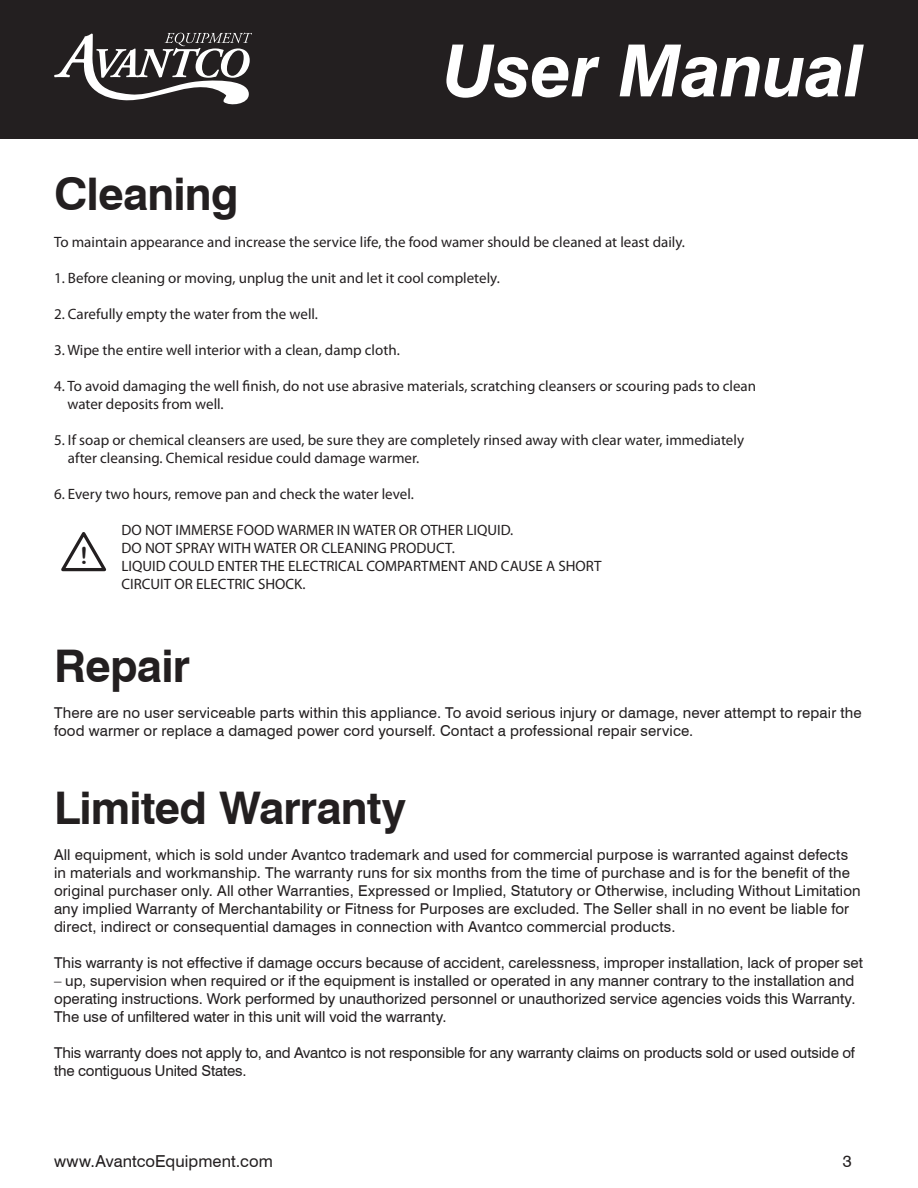
<style>
.page{position:relative;width:918px;height:1188px;background:#fff}
.page>*{position:absolute;margin:0;border:0;box-sizing:border-box;transform-origin:0 0}
.t1{font:italic 700 72px "Swiss 721 BT";letter-spacing:-.01em;color:#fff}
.t2{font:700 45px "Swiss 721 BT";letter-spacing:-.02em;color:#231f20}
.t3{font:23.55px "Arial Rounded MT Bold";color:#231f20}
.t4{font:16.5px "Swiss 721 BT";letter-spacing:.005em;color:#231f20}
.t5{font:15px/18px "Swiss 721 BT";letter-spacing:.005em;color:#231f20}
.t6{font:15px/18px "Myriad Pro";color:#231f20}
</style>
<div class="page">
<div style="left:0;top:0;width:918px;height:138px;background:#231f20"></div>
<svg style="left:54px;top:33px;width:197px;height:72px"></svg>
<svg style="left:61px;top:532px;width:46px;height:40px"></svg>
<h1 class="t1" style="left:442px;top:27px;width:423px">User Manual</h1>
<p class="t2" style="left:54px;top:166px;width:186px">Cleaning</p>
<p class="t6" style="left:54px;top:233px;width:633px">To maintain appearance and increase the service life, the food wamer should be cleaned at least daily.</p>
<p class="t6" style="left:54px;top:269px;width:447px">1. Before cleaning or moving, unplug the unit and let it cool completely.</p>
<p class="t6" style="left:54px;top:305px;width:266px">2. Carefully empty the water from the well.</p>
<p class="t6" style="left:54px;top:341px;width:347px">3. Wipe the entire well interior with a clean, damp cloth.</p>
<p class="t6" style="left:67px;top:377px;width:690px;text-indent:-13px">4. To avoid damaging the well finish, do not use abrasive materials, scratching cleansers or scouring pads to clean water deposits from well.</p>
<p class="t6" style="left:68px;top:431px;width:678px;text-indent:-14px">5. If soap or chemical cleansers are used, be sure they are completely rinsed away with clear water, immediately after cleansing. Chemical residue could damage warmer.</p>
<p class="t6" style="left:54px;top:485px;width:361px">6. Every two hours, remove pan and check the water level.</p>
<p class="t6" style="left:122px;top:521px;width:393px">DO NOT IMMERSE FOOD WARMER IN WATER OR OTHER LIQUID.</p>
<p class="t6" style="left:122px;top:539px;width:482px">DO NOT SPRAY WITH WATER OR CLEANING PRODUCT.<br>LIQUID COULD ENTER THE ELECTRICAL COMPARTMENT AND CAUSE A SHORT</p>
<p class="t6" style="left:122px;top:575px;width:186px">CIRCUIT OR ELECTRIC SHOCK.</p>
<p class="t3" style="left:80px;top:542px;width:9px">!</p>
<p class="t2" style="left:54px;top:639px;width:138px">Repair</p>
<p class="t5" style="left:54px;top:704px;width:809px">There are no user serviceable parts within this appliance. To avoid serious injury or damage, never attempt to repair the food warmer or replace a damaged power cord yourself. Contact a professional repair service.</p>
<p class="t2" style="left:54px;top:780px;width:353px">Limited Warranty</p>
<p class="t5" style="left:54px;top:845px;width:808px">All equipment, which is sold under Avantco trademark and used for commercial purpose is warranted against defects in materials and workmanship. The warranty runs for six months from the time of purchase and is for the benefit of the original purchaser only. All other Warranties, Expressed or Implied, Statutory or Otherwise, including Without Limitation any implied Warranty of Merchantability or Fitness for Purposes are excluded. The Seller shall in no event be liable for direct, indirect or consequential damages in connection with Avantco commercial products.</p>
<p class="t5" style="left:54px;top:953px;width:811px">This warranty is not effective if damage occurs because of accident, carelessness, improper installation, lack of proper set</p>
<p class="t5" style="left:54px;top:971px;width:803px;text-align:justify">– up, supervision when required or if the equipment is installed or operated in any manner contrary to the installation and operating instructions. Work performed by unauthorized personnel or unauthorized service agencies voids this Warranty.<br>The use of unfiltered water in this unit will void the warranty.</p>
<p class="t5" style="left:54px;top:1043px;width:802px">This warranty does not apply to, and Avantco is not responsible for any warranty claims on products sold or used outside of the contiguous United States.</p>
<p class="t4" style="left:54px;top:1151px;width:220px">www.AvantcoEquipment.com</p>
<p class="t4" style="left:843px;top:1151px;width:11px">3</p>
</div>
